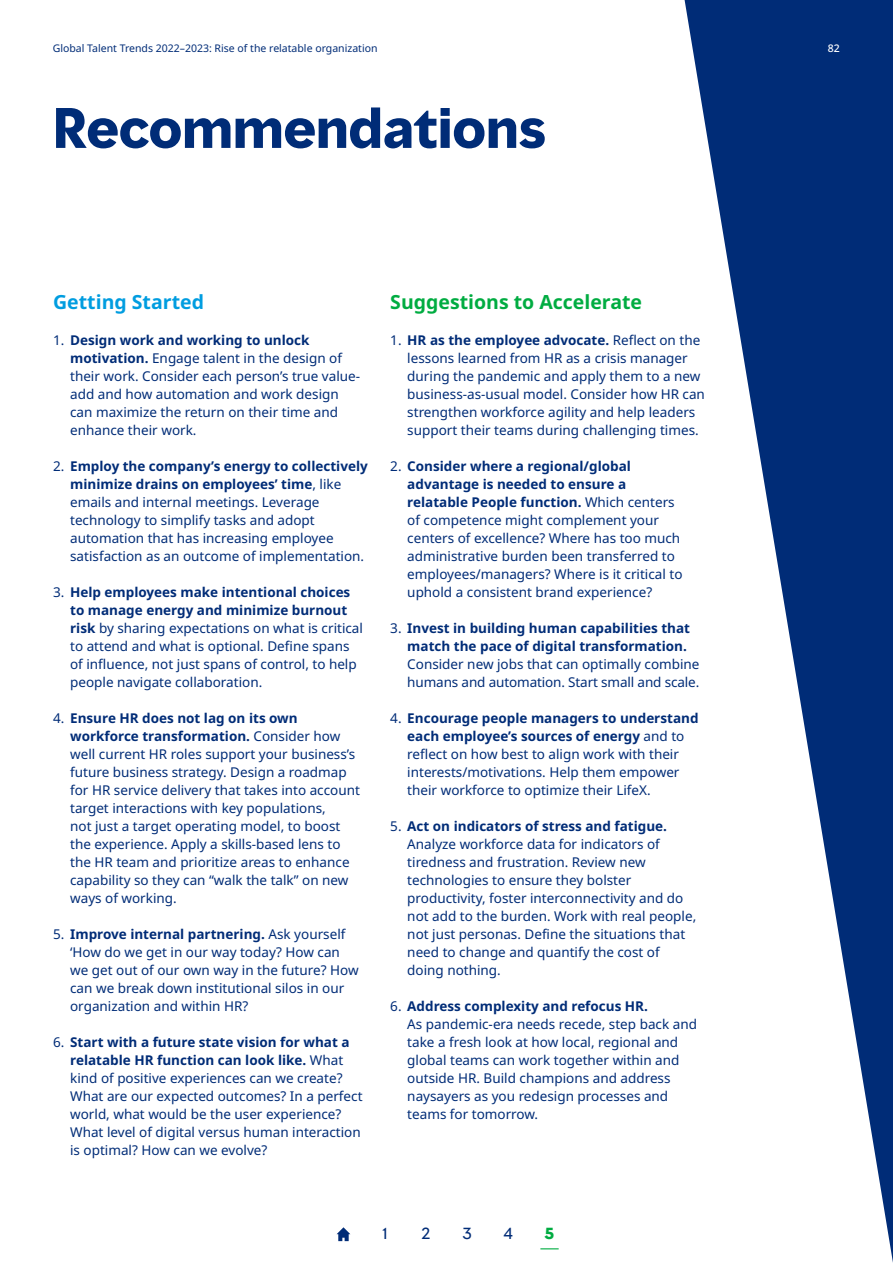
<style>
.page{position:relative;width:893px;height:1263px;background:#fff}
.page>*{position:absolute;margin:0;border:0;box-sizing:border-box;transform-origin:0 0}
.t1{font:700 52.5px "MMC Display";color:#002c77}
.t2{font:700 19.5px "Noto Sans";color:#00ac41}
.t3{font:700 19.5px "Noto Sans";color:#009de0}
.Large_Stat{font:15px "MMC Display";color:#002c77}
.Large_Stat-2{font:700 15px "MMC Display";color:#00ac41}
.t4{font:13.5px/18px "Noto Sans";color:#002c77}
.t5{font:10.5px "Noto Sans";color:#002c77}
.Page_Number{font:500 10.5px "Noto Sans";color:#fff}
.s1{font-weight:700}
</style>
<div class="page">
<svg style="left:685px;top:0;width:208px;height:1263px"></svg>
<svg style="left:337px;top:1227px;width:13px;height:14px"></svg>
<svg style="left:540px;top:1248px;width:19px;height:1px"></svg>
<p class="t5" style="left:53px;top:40px;width:326px">Global Talent Trends 2022–2023: Rise of the relatable organization</p>
<h1 class="t1" style="left:53px;top:94px;width:495px">Recommendations</h1>
<h5 class="t3" style="left:53px;top:288px;width:152px">Getting Started</h5>
<p class="t4" style="left:70px;top:331px;width:292px;text-indent:-17px">1. <span class="s1">Design work and working to unlock motivation.</span> Engage talent in the design of their work. Consider each person’s true value&shy;add and how automation and work design can maximize the return on their time and enhance their work.</p>
<p class="t4" style="left:70px;top:457px;width:299px;text-indent:-17px">2. <span class="s1">Employ the company’s energy to collectively minimize drains on employees’ time</span>, like emails and internal meetings. Leverage technology to simplify tasks and adopt automation that has increasing employee satisfaction as an outcome of implementation.</p>
<p class="t4" style="left:70px;top:583px;width:294px;text-indent:-17px">3. <span class="s1">Help employees make intentional choices to manage energy and minimize burnout risk</span> by sharing expectations on what is critical to attend and what is optional. Define spans of influence, not just spans of control, to help people navigate collaboration.</p>
<p class="t4" style="left:70px;top:709px;width:291px;text-indent:-17px">4. <span class="s1">Ensure HR does not lag on its own workforce transformation.</span> Consider how well current HR roles support your business’s future business strategy. Design a roadmap for HR service delivery that takes into account target interactions with key populations,<br>not just a target operating model, to boost the experience. Apply a skills-based lens to the HR team and prioritize areas to enhance capability so they can “walk the talk” on new ways of working.</p>
<p class="t4" style="left:70px;top:925px;width:290px;text-indent:-17px">5. <span class="s1">Improve internal partnering.</span> Ask yourself ‘How do we get in our way today? How can we get out of our own way in the future? How can we break down institutional silos in our organization and within HR?</p>
<p class="t4" style="left:70px;top:1033px;width:294px;text-indent:-17px">6. <span class="s1">Start with a future state vision for what a relatable HR function can look like.</span> What kind of positive experiences can we create?<br>What are our expected outcomes? In a perfect world, what would be the user experience?<br>What level of digital versus human interaction is optimal? How can we evolve?</p>
<h5 class="t2" style="left:390px;top:288px;width:253px">Suggestions to Accelerate</h5>
<p class="t4" style="left:407px;top:331px;width:299px;text-indent:-17px">1. <span class="s1">HR as the employee advocate.</span> Reflect on the lessons learned from HR as a crisis manager during the pandemic and apply them to a new business-as-usual model. Consider how HR can strengthen workforce agility and help leaders support their teams during challenging times.</p>
<p class="t4" style="left:407px;top:457px;width:277px;text-indent:-17px">2. <span class="s1">Consider where a regional/global advantage is needed to ensure a relatable People function.</span> Which centers of competence might complement your centers of excellence? Where has too much administrative burden been transferred to employees/managers? Where is it critical to uphold a consistent brand experience?</p>
<p class="t4" style="left:407px;top:619px;width:294px;text-indent:-17px">3. <span class="s1">Invest in building human capabilities that match the pace of digital transformation.<br></span>Consider new jobs that can optimally combine humans and automation. Start small and scale.</p>
<p class="t4" style="left:407px;top:709px;width:293px;text-indent:-17px">4. <span class="s1">Encourage people managers to understand each employee’s sources of energy</span> and to reflect on how best to align work with their interests/motivations. Help them empower their workforce to optimize their LifeX.</p>
<p class="t4" style="left:407px;top:817px;width:290px;text-indent:-17px">5. <span class="s1">Act on indicators of stress and fatigue.<br></span>Analyze workforce data for indicators of tiredness and frustration. Review new technologies to ensure they bolster productivity, foster interconnectivity and do not add to the burden. Work with real people, not just personas. Define the situations that need to change and quantify the cost of doing nothing.</p>
<p class="t4" style="left:407px;top:997px;width:291px;text-indent:-17px">6. <span class="s1">Address complexity and refocus HR.<br></span>As pandemic-era needs recede, step back and take a fresh look at how local, regional and global teams can work together within and outside HR. Build champions and address naysayers as you redesign processes and teams for tomorrow.</p>
<p class="Large_Stat" style="left:382px;top:1223px;width:7px">1</p>
<p class="Large_Stat" style="left:421px;top:1223px;width:10px">2</p>
<p class="Large_Stat" style="left:462px;top:1223px;width:11px">3</p>
<p class="Large_Stat" style="left:503px;top:1223px;width:11px">4</p>
<p class="Large_Stat-2" style="left:545px;top:1223px;width:11px">5</p>
<p class="Page_Number" style="left:828px;top:40px;width:14px">82</p>
</div>
